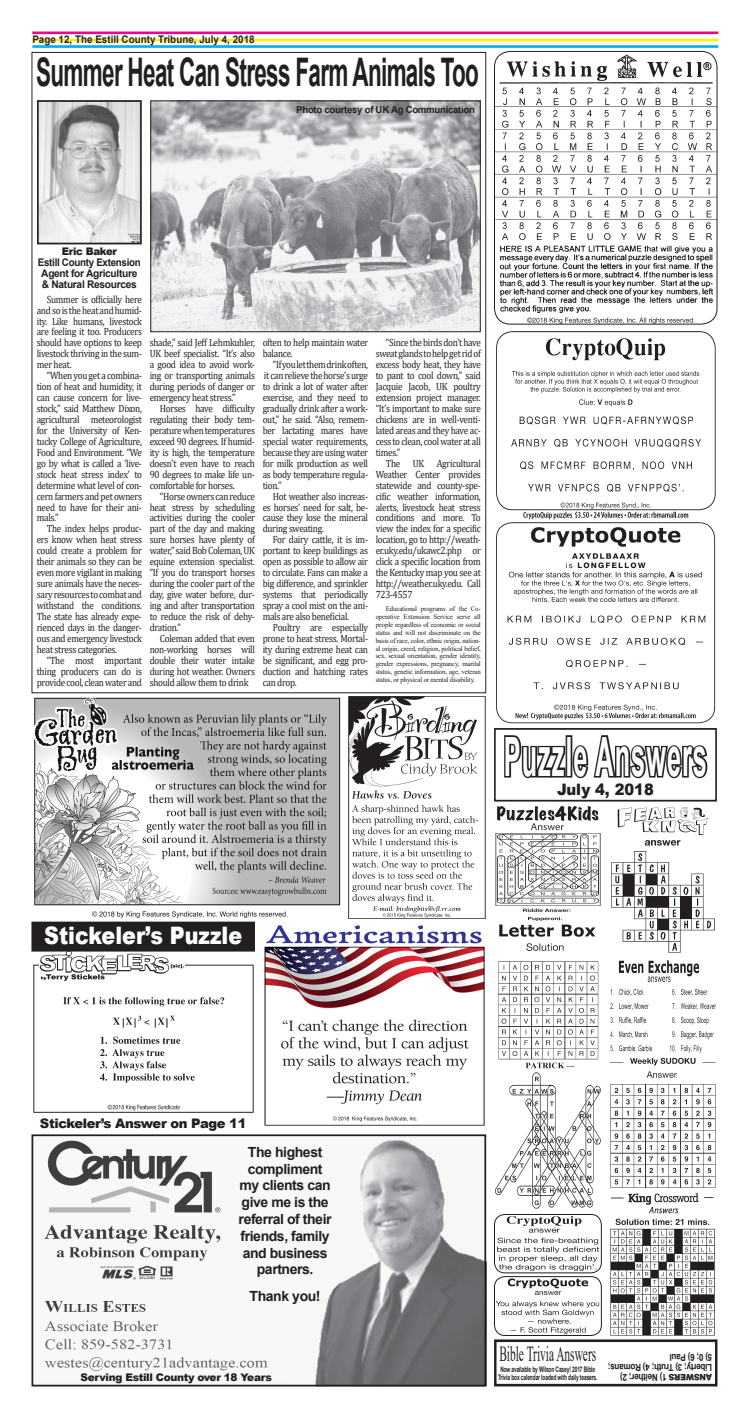
<style>
.page{position:relative;width:749px;height:1418px;background:#fff}
.page>*{position:absolute;margin:0;border:0;box-sizing:border-box;transform-origin:0 0}
.t1{font:700 54.25px "Arial";letter-spacing:.04em;color:#fff;scale:.46 1}
.t2{font:700 39.38px "Arial";letter-spacing:-.03em;color:#231f20;scale:.57 1}
.t3{font:900 24.06px "Arial";color:#fff;scale:.86 1}
.t4{font:21.44px "Times New Roman";color:#231f20;scale:.53 1}
.t5{font:900 15.75px "Arial";color:#231f20;scale:.93 1}
.t6{font:700 14px/16.8px "Arial";letter-spacing:-.03em;color:#231f20;text-align:center}
.t7{font:900 13.12px "Arial";letter-spacing:-.03em;color:#231f20}
.t8{font:10.5px/10.9px "Cambria";letter-spacing:-.03em;color:#231f20;text-align:justify;scale:.87 1}
.t9{font:700 10.5px "Arial";color:#231f20;scale:.94 1}
.t10{font:900 10.5px "Arial";letter-spacing:-.03em;color:#231f20}
.t11{font:700 10.5px/10.9px "Arial";letter-spacing:-.03em;color:#231f20}
.t12{font:700 10.5px "Arial";letter-spacing:-.03em;color:#231f20;scale:.93 1}
.t13{font:700 9.62px/10.1px "Arial";letter-spacing:-.03em;color:#231f20;scale:.84 1}
.t14{font:700 9.62px "Arial";letter-spacing:-.03em;color:#231f20}
.t15{font:700 7.7px/8.8px "Arial";letter-spacing:-.02em;color:#231f20;text-align:center;scale:.63 1}
.t16{font:7px/7.9px "Times New Roman";letter-spacing:-.02em;color:#231f20;text-align:justify}
.s1{font-weight:900;font-size:8.66px}
</style>
<div class="page">
<img style="left:40px;top:103px;width:99px;height:138px">
<div style="left:37px;top:100px;width:105px;height:144px;border:2px solid #231f20"></div>
<hr style="left:32px;top:32px;width:685px;height:2px;background:#ed028c">
<hr style="left:32px;top:39px;width:685px;height:2px;background:#fff101">
<hr style="left:32px;top:45px;width:685px;height:3px;background:#00aeef">
<div style="left:493px;top:1339px;width:224px;height:47px;border:3px solid #231f20"></div>
<svg style="left:504px;top:735px;width:204px;height:44px"></svg>
<div style="left:493px;top:728px;width:223px;height:73px;border:2px solid #231f20"></div>
<img style="left:495px;top:805px;width:106px;height:404px">
<img style="left:611px;top:807px;width:104px;height:146px">
<img style="left:610px;top:960px;width:106px;height:93px">
<img style="left:610px;top:1193px;width:105px;height:143px">
<img style="left:609px;top:1057px;width:107px;height:131px">
<img style="left:494px;top:1276px;width:107px;height:59px;border-radius:10px">
<div style="left:494px;top:1276px;width:107px;height:59px;border:1px solid #231f20;border-radius:10px"></div>
<img style="left:494px;top:1214px;width:107px;height:58px;border-radius:10px">
<div style="left:494px;top:1214px;width:107px;height:59px;border:1px solid #231f20;border-radius:10px"></div>
<img style="left:496px;top:331px;width:220px;height:393px">
<img style="left:494px;top:51px;width:222px;height:273px;border-radius:16px">
<div style="left:494px;top:51px;width:223px;height:273px;border:1px solid #231f20;border-radius:16px"></div>
<img style="left:34px;top:697px;width:307px;height:222px">
<img style="left:348px;top:696px;width:138px;height:223px">
<img style="left:32px;top:951px;width:223px;height:162px">
<div style="left:32px;top:922px;width:222px;height:29px;background:#231f20"></div>
<div style="left:31px;top:921px;width:224px;height:30px;border:1px solid #231f20"></div>
<div style="left:281px;top:1134px;width:205px;height:252px;background:#f7f7f8"></div>
<img style="left:315px;top:1140px;width:168px;height:243px">
<div style="left:32px;top:1134px;width:266px;height:252px;background:#f7f7f8"></div>
<img style="left:44px;top:1140px;width:224px;height:231px">
<div style="left:32px;top:1134px;width:454px;height:252px;border:2px solid #231f20"></div>
<img style="left:264px;top:925px;width:221px;height:201px">
<img style="left:152px;top:102px;width:326px;height:228px">
<div style="left:150px;top:100px;width:330px;height:232px;border:1px solid #231f20"></div>
<p class="t9" style="left:32px;top:32px;width:238px">Page 12, The Estill County Tribune, July 4, 2018</p>
<p class="t2" style="left:36px;top:45px;width:777px">Summer Heat Can Stress Farm Animals Too</p>
<p class="t14" style="left:296px;top:103px;width:180px">Photo courtesy of UK Ag Communication</p>
<p class="t10" style="left:62px;top:244px;width:57px">Eric Baker</p>
<p class="t12" style="left:38px;top:255px;width:112px">Estill County Extension</p>
<p class="t11" style="left:41px;top:268px;width:98px">Agent for Agriculture &amp; Natural Resources</p>
<p class="t8" style="left:37px;top:293px;width:122px;text-indent:10px">Summer is officially here andsois theheatandhumid&shy;ity. Like humans, livestock are feeling it too. Producers should have options to keep livestock thriving in the sum&shy;mer heat.</p>
<p class="t8" style="left:37px;top:370px;width:122px;text-indent:10px">“When you get a combina&shy;tion of heat and humidity, it can cause concern for live&shy;stock,” said Matthew Dixon, agricultural meteorologist for the University of Ken&shy;tucky College of Agriculture, Food and Environment. “We go by what is called a ‘live&shy;stock heat stress index’ to determine what level of con&shy;cern farmers and pet owners need to have for their ani&shy;mals.”</p>
<p class="t8" style="left:37px;top:523px;width:122px;text-indent:10px">The index helps produc&shy;ers know when heat stress could create a problem for their animals so they can be even more vigilant in making sure animals have the neces&shy;saryresourcestocombatand withstand the conditions.<br>The state has already expe&shy;rienced days in the danger&shy;ous and emergency livestock heat stress categories.</p>
<p class="t8" style="left:37px;top:654px;width:122px;text-indent:10px">“The most important thing producers can do is providecool, cleanwaterand</p>
<p class="t8" style="left:375px;top:337px;width:122px;text-indent:10px">“Sincethebirdsdon’thave sweatglandstohelpgetridof excess body heat, they have to pant to cool down,” said Jacquie Jacob, UK poultry extension project manager. “It’s important to make sure chickens are in well-venti&shy;lated areas and they have ac&shy;cess to clean, cool water at all times.”</p>
<p class="t8" style="left:375px;top:457px;width:122px;text-indent:10px">The UK Agricultural Weather Center provides statewide and county-spe&shy;cific weather information, alerts, livestock heat stress conditions and more. To view the index for a specific location, go to http://weath&shy;er.uky.edu/ukawc2.php or click a specific location from the Kentucky map you see at http://weather.uky.edu. Call 723-4557</p>
<p class="t16" style="left:375px;top:604px;width:107px;text-indent:10px">Educational programs of the Co&shy;operative Extension Service serve all people regardless of economic or social status and will not discriminate on the basis of race, color, ethnic origin, nation&shy;al origin, creed, religion, political belief, sex, sexual orientation, gender identity, gender expressions, pregnancy, marital status, genetic information, age, veteran status, or physical or mental disability.</p>
<p class="t8" style="left:149px;top:337px;width:122px">shade,” said Jeff Lehmkuhler, UK beef specialist. “It’s also a good idea to avoid work&shy;ing or transporting animals during periods of danger or emergency heat stress.”</p>
<p class="t8" style="left:149px;top:403px;width:122px;text-indent:10px">Horses have difficulty regulating their body tem&shy;peraturewhentemperatures exceed 90 degrees. If humid&shy;ity is high, the temperature doesn’t even have to reach 90 degrees to make life un&shy;comfortable for horses.</p>
<p class="t8" style="left:149px;top:490px;width:122px;text-indent:10px">“Horseowners canreduce heat stress by scheduling activities during the cooler part of the day and making sure horses have plenty of water,” saidBobColeman,UK equine extension specialist. “If you do transport horses during the cooler part of the day, give water before, dur&shy;ing and after transportation to reduce the risk of dehy&shy;dration.”</p>
<p class="t8" style="left:149px;top:632px;width:122px;text-indent:10px">Coleman added that even non-working horses will double their water intake during hot weather. Owners should allow them to drink</p>
<p class="t8" style="left:262px;top:337px;width:122px">often to help maintain water balance.</p>
<p class="t8" style="left:273px;top:359px;width:111px">“Ifyouletthemdrinkoften,</p>
<p class="t8" style="left:262px;top:370px;width:122px">itcanrelievethehorse’surge to drink a lot of water after exercise, and they need to gradually drink after a work&shy;out,” he said. “Also, remem&shy;ber lactating mares have special water requirements, because they are using water for milk production as well as body temperature regula&shy;tion.”</p>
<p class="t8" style="left:262px;top:490px;width:122px;text-indent:10px">Hot weather also increas&shy;es horses’ need for salt, be&shy;cause they lose the mineral during sweating.</p>
<p class="t8" style="left:262px;top:534px;width:122px;text-indent:10px">For dairy cattle, it is im&shy;portant to keep buildings as open as possible to allow air to circulate. Fans can make a big difference, and sprinkler systems that periodically spray a cool mist on the ani&shy;mals are also beneficial.</p>
<p class="t8" style="left:262px;top:622px;width:122px;text-indent:10px">Poultry are especially prone to heat stress. Mortal&shy;ity during extreme heat can be significant, and egg pro&shy;duction and hatching rates can drop.</p>
<p class="t1" style="left:503px;top:718px;width:442px">Puzzle Answers</p>
<p class="t5" style="left:556px;top:777px;width:105px">July 4, 2018</p>
<p class="t3" style="left:44px;top:918px;width:232px">Stickeler’s Puzzle</p>
<p class="t7" style="left:40px;top:1113px;width:208px">Stickeler’s Answer on Page 11</p>
<p class="t6" style="left:238px;top:1143px;width:94px">The highest compliment my clients can give me is the referral of their friends, family and business partners.</p>
<p class="t6" style="left:249px;top:1287px;width:72px">Thank you!</p>
<p class="t10" style="left:80px;top:1369px;width:192px">Serving Estill County over 18 Years</p>
<p class="t4" style="left:499px;top:1338px;width:184px">Bible Trivia Answers</p>
<p class="t15" style="left:497px;top:1364px;width:159px">Now available by Wilson Casey! 2017 Bible<br>Trivia box calendar loaded with daily teasers.</p>
<p class="t13" style="left:711px;top:1382px;width:126px;rotate:-180deg"><span class="s1">ANSWERS</span> 1) Neither; 2)<br>Liberty; 3) Truth; 4) Romans;</p>
<p class="t13" style="left:711px;top:1362px;width:52px;rotate:-180deg">5) 0; 6) Paul</p>
</div>
